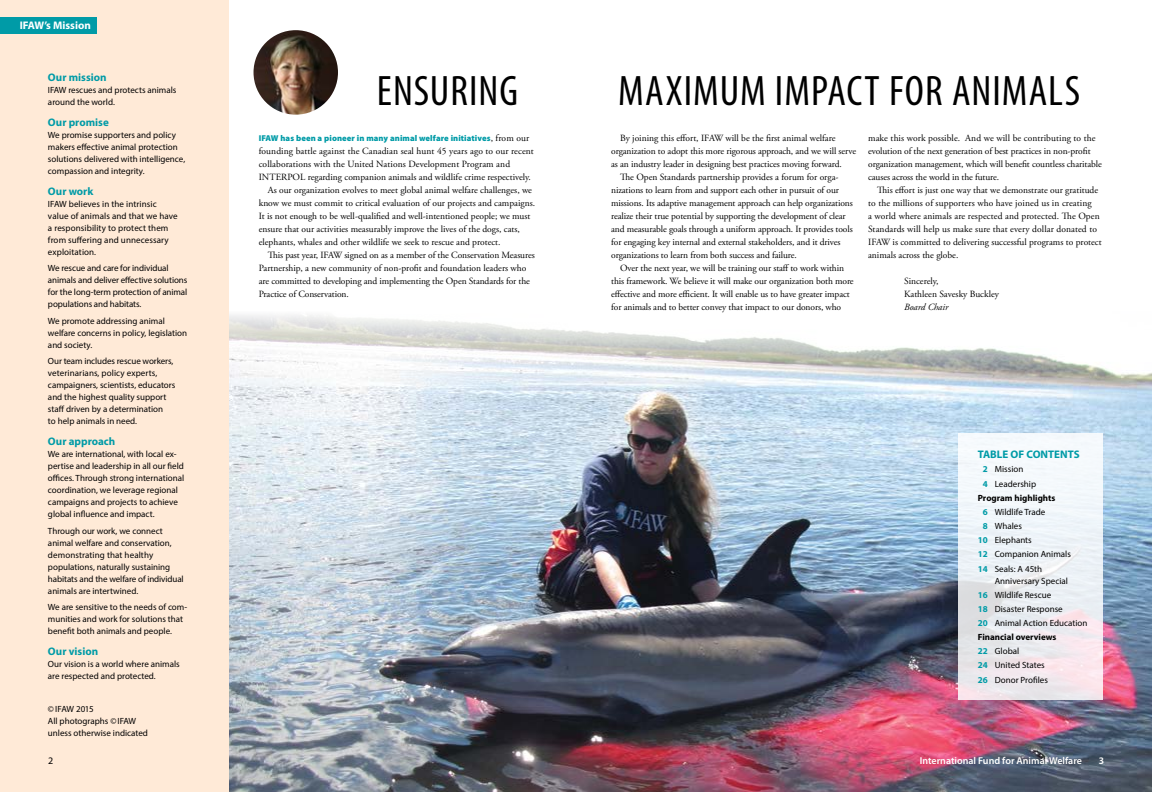
<style>
.page{position:relative;width:1152px;height:792px;background:#fff}
.page>*{position:absolute;margin:0;border:0;box-sizing:border-box;transform-origin:0 0}
.t1{font:condensed 42.8px "Myriad Pro";letter-spacing:.02em;color:#000}
.t2{font:700 11px "Myriad Pro";color:#009ba7}
.t3{font:700 11px "Myriad Pro";color:#fff}
.t4{font:600 10px "Myriad Pro";color:#fff}
.t5{font:10px "Myriad Pro";color:#000}
.t6{font:9.5px/13px "Adobe Garamond Pro";letter-spacing:-.01em;color:#000}
.t7{font:9.5px "Adobe Garamond Pro";letter-spacing:.01em;color:#000}
.t8{font:italic 9.5px "Adobe Garamond Pro";color:#000}
.t9{font:9px/12px "Myriad Pro";color:#000}
.t10{font:700 9px "Myriad Pro";color:#000}
.t11{font:900 8.5px "Myriad Pro";letter-spacing:.01em;color:#009ba7}
.s1{font-family:"Adobe Garamond Pro";font-weight:400;font-size:9.5px;color:#000}
.s2{font-weight:700;color:#009ba7}
.s3{font-weight:700}
</style>
<div class="page">
<img style="left:229px;top:402px;width:923px;height:390px">
<svg style="left:229px;top:314px;width:923px;height:88px"></svg>
<div style="left:0;top:0;width:229px;height:792px;background:#ffead7"></div>
<div style="left:0;top:17px;width:97px;height:17px;background:#009ba7"></div>
<img style="left:254px;top:30px;width:84px;height:85px;border-radius:42px">
<svg style="left:958px;top:433px;width:145px;height:266px;fill:#f0f1f6"></svg>
<p class="t3" style="left:20px;top:19px;width:73px">IFAW’s Mission</p>
<p class="t2" style="left:48px;top:70px;width:60px">Our mission</p>
<p class="t9" style="left:48px;top:84px;width:130px">IFAW rescues and protects animals around the world.</p>
<p class="t2" style="left:48px;top:115px;width:62px">Our promise</p>
<p class="t9" style="left:48px;top:129px;width:139px">We promise supporters and policy makers effective animal protection solutions delivered with intelligence, compassion and integrity.</p>
<p class="t2" style="left:48px;top:184px;width:47px">Our work</p>
<p class="t9" style="left:48px;top:198px;width:131px">IFAW believes in the intrinsic value of animals and that we have a responsibility to protect them from suffering and unnecessary exploitation.</p>
<p class="t9" style="left:48px;top:262px;width:141px">We rescue and care for individual animals and deliver effective solutions for the long-term protection of animal populations and habitats.</p>
<p class="t9" style="left:48px;top:315px;width:141px">We promote addressing animal welfare concerns in policy, legislation and society.</p>
<p class="t9" style="left:48px;top:355px;width:129px">Our team includes rescue workers, veterinarians, policy experts, campaigners, scientists, educators and the highest quality support staff driven by a determination<br>to help animals in need.</p>
<p class="t2" style="left:48px;top:434px;width:69px">Our approach</p>
<p class="t9" style="left:48px;top:448px;width:138px">We are international, with local ex&shy;pertise and leadership in all our field offices. Through strong international coordination, we leverage regional campaigns and projects to achieve global influence and impact.</p>
<p class="t9" style="left:48px;top:525px;width:137px">Through our work, we connect animal welfare and conservation, demonstrating that healthy populations, naturally sustaining habitats and the welfare of individual animals are intertwined.</p>
<p class="t9" style="left:48px;top:601px;width:141px">We are sensitive to the needs of com&shy;munities and work for solutions that benefit both animals and people.</p>
<p class="t2" style="left:48px;top:644px;width:52px">Our vision</p>
<p class="t9" style="left:48px;top:658px;width:133px">Our vision is a world where animals are respected and protected.</p>
<p class="t9" style="left:48px;top:703px;width:102px">© IFAW 2015<br>All photographs ©IFAW unless otherwise indicated</p>
<p class="t5" style="left:48px;top:754px;width:7px">2</p>
<h1 class="t1" style="left:377px;top:65px;width:143px">ENSURING</h1>
<h1 class="t1" style="left:618px;top:65px;width:463px">MAXIMUM IMPACT FOR ANIMALS</h1>
<p class="t11" style="left:259px;top:132px;width:272px">IFAW has been a pioneer in many animal welfare initiatives<span class="s1">, from our</span></p>
<p class="t7" style="left:259px;top:145px;width:277px">founding battle against the Canadian seal hunt 45 years ago to our recent</p>
<p class="t7" style="left:259px;top:158px;width:253px">collaborations with the United Nations Development Program and</p>
<p class="t6" style="left:259px;top:170px;width:274px">INTERPOL regarding companion animals and wildlife crime respectively.</p>
<p class="t6" style="left:268px;top:183px;width:266px">As our organization evolves to meet global animal welfare challenges, we</p>
<p class="t6" style="left:259px;top:196px;width:278px">know we must commit to critical evaluation of our projects and campaigns.</p>
<p class="t6" style="left:259px;top:209px;width:273px">It is not enough to be well-qualified and well-intentioned people; we must</p>
<p class="t6" style="left:259px;top:222px;width:263px">ensure that our activities measurably improve the lives of the dogs, cats,</p>
<p class="t6" style="left:259px;top:235px;width:243px">elephants, whales and other wildlife we seek to rescue and protect.</p>
<p class="t6" style="left:268px;top:248px;width:269px">This past year, IFAW signed on as a member of the Conservation Measures</p>
<p class="t6" style="left:259px;top:261px;width:269px">Partnership, a new community of non-profit and foundation leaders who</p>
<p class="t6" style="left:259px;top:274px;width:273px">are committed to developing and implementing the Open Standards for the</p>
<p class="t6" style="left:259px;top:287px;width:92px">Practice of Conservation.</p>
<p class="t6" style="left:620px;top:131px;width:217px">By joining this effort, IFAW will be the first animal welfare</p>
<p class="t6" style="left:611px;top:144px;width:246px">organization to adopt this more rigorous approach, and we will serve</p>
<p class="t6" style="left:611px;top:157px;width:232px">as an industry leader in designing best practices moving forward.</p>
<p class="t6" style="left:620px;top:170px;width:220px">The Open Standards partnership provides a forum for orga-</p>
<p class="t6" style="left:611px;top:183px;width:229px">nizations to learn from and support each other in pursuit of our</p>
<p class="t6" style="left:611px;top:196px;width:243px">missions. Its adaptive management approach can help organizations</p>
<p class="t6" style="left:611px;top:209px;width:236px">realize their true potential by supporting the development of clear</p>
<p class="t6" style="left:611px;top:222px;width:243px">and measurable goals through a uniform approach. It provides tools</p>
<p class="t6" style="left:611px;top:235px;width:231px">for engaging key internal and external stakeholders, and it drives</p>
<p class="t6" style="left:611px;top:248px;width:187px">organizations to learn from both success and failure.</p>
<p class="t6" style="left:620px;top:261px;width:225px">Over the next year, we will be training our staff to work within</p>
<p class="t6" style="left:611px;top:274px;width:244px">this framework. We believe it will make our organization both more</p>
<p class="t6" style="left:611px;top:287px;width:240px">effective and more efficient. It will enable us to have greater impact</p>
<p class="t6" style="left:611px;top:300px;width:232px">for animals and to better convey that impact to our donors, who</p>
<p class="t6" style="left:868px;top:131px;width:235px">make this work possible. And we will be contributing to the evolution of the next generation of best practices in non-profit organization management, which will benefit countless charitable causes across the world in the future.</p>
<p class="t6" style="left:868px;top:183px;width:235px;text-indent:9px">This effort is just one way that we demonstrate our gratitude to the millions of supporters who have joined us in creating<br>a world where animals are respected and protected. The Open Standards will help us make sure that every dollar donated to IFAW is committed to delivering successful programs to protect animals across the globe.</p>
<p class="t6" style="left:904px;top:274px;width:96px">Sincerely,<br>Kathleen Savesky Buckley</p>
<p class="t8" style="left:904px;top:301px;width:46px">Board Chair</p>
<p class="t2" style="left:978px;top:447px;width:103px">TABLE OF CONTENTS</p>
<p class="t9" style="left:983px;top:463px;width:42px"><span class="s2">2</span> Mission</p>
<p class="t9" style="left:983px;top:477px;width:55px"><span class="s2">4</span> Leadership</p>
<p class="t10" style="left:978px;top:492px;width:79px">Program highlights</p>
<p class="t9" style="left:983px;top:506px;width:64px"><span class="s2">6</span> Wildlife Trade</p>
<p class="t9" style="left:983px;top:520px;width:41px"><span class="s2">8</span> Whales</p>
<p class="t9" style="left:978px;top:534px;width:56px"><span class="s2">10</span> Elephants</p>
<p class="t9" style="left:978px;top:548px;width:95px"><span class="s2">12</span> Companion Animals</p>
<p class="t9" style="left:978px;top:562px;width:66px"><span class="s2">14</span> Seals: A 45th</p>
<p class="t9" style="left:978px;top:573px;width:111px;line-height:14.2px;text-indent:17px">Anniversary Special<br><span class="s2">16</span> Wildlife Rescue<br><span class="s2">18</span> Disaster Response<br><span class="s2">20</span> Animal Action Education<br><span class="s3">Financial overviews<br></span><span class="s2">22</span> Global<br><span class="s2">24</span> United States<br><span class="s2">26</span> Donor Profiles</p>
<p class="t4" style="left:920px;top:754px;width:164px">International Fund for Animal Welfare</p>
<p class="t4" style="left:1099px;top:754px;width:7px">3</p>
</div>
